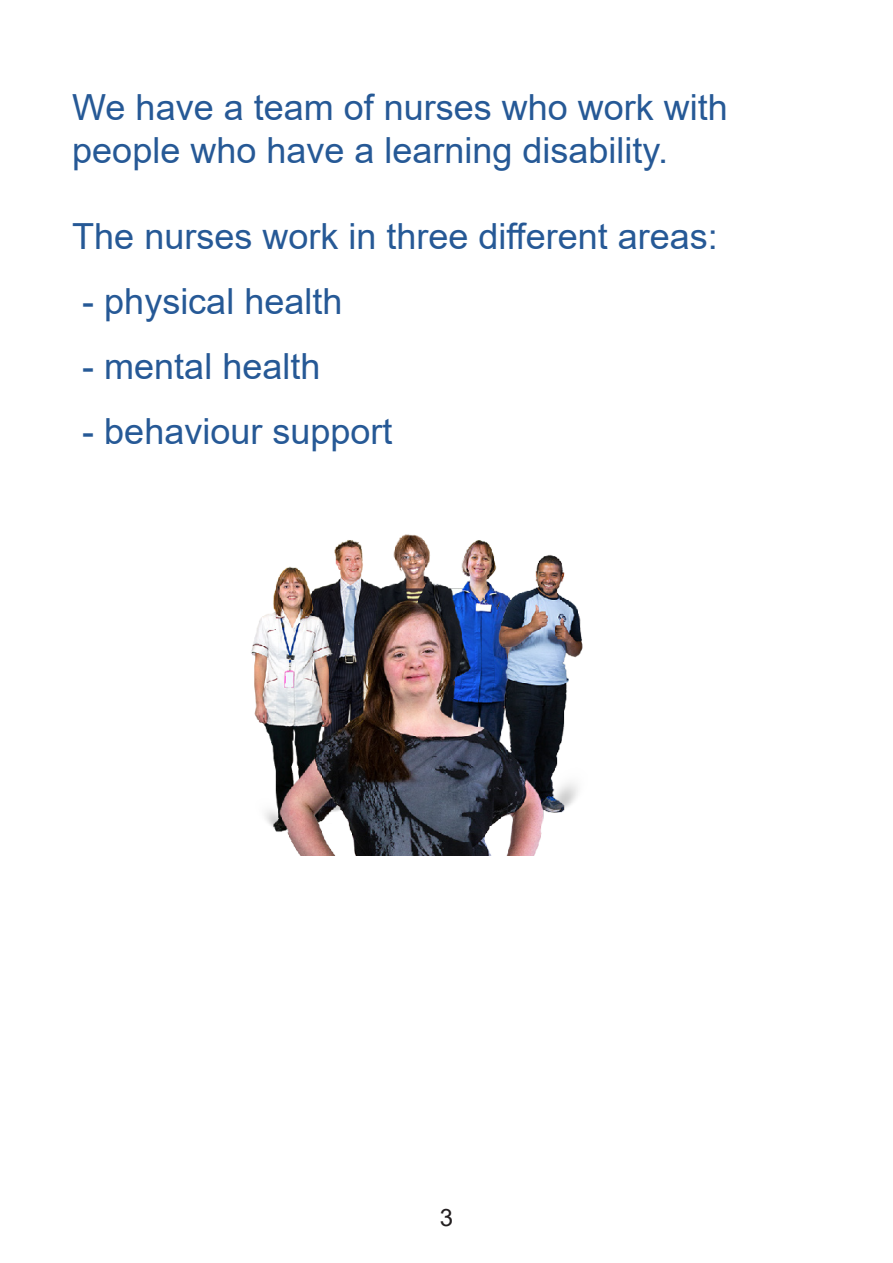
<style>
.page{position:relative;width:893px;height:1263px;background:#fff}
.page>*{position:absolute;margin:0;border:0;box-sizing:border-box;transform-origin:0 0}
.t1{font:36px/43.2px "Arial";color:#265996}
.t2{font:36px "Arial MT2";color:#265996}
.t3{font:24px "Arial MT2";color:#231f20}
</style>
<div class="page">
<img style="left:251px;top:534px;width:332px;height:321px">
<p class="t1" style="left:72px;top:85px;width:657px">We have a team of nurses who work with people who have a learning disability.</p>
<p class="t1" style="left:72px;top:215px;width:647px">The nurses work in three different areas:</p>
<p class="t1" style="left:82px;top:280px;width:262px">- physical health</p>
<p class="t2" style="left:82px;top:342px;width:240px">- mental health</p>
<p class="t2" style="left:82px;top:406px;width:312px">- behaviour support</p>
<p class="t3" style="left:440px;top:1201px;width:15px">3</p>
</div>
